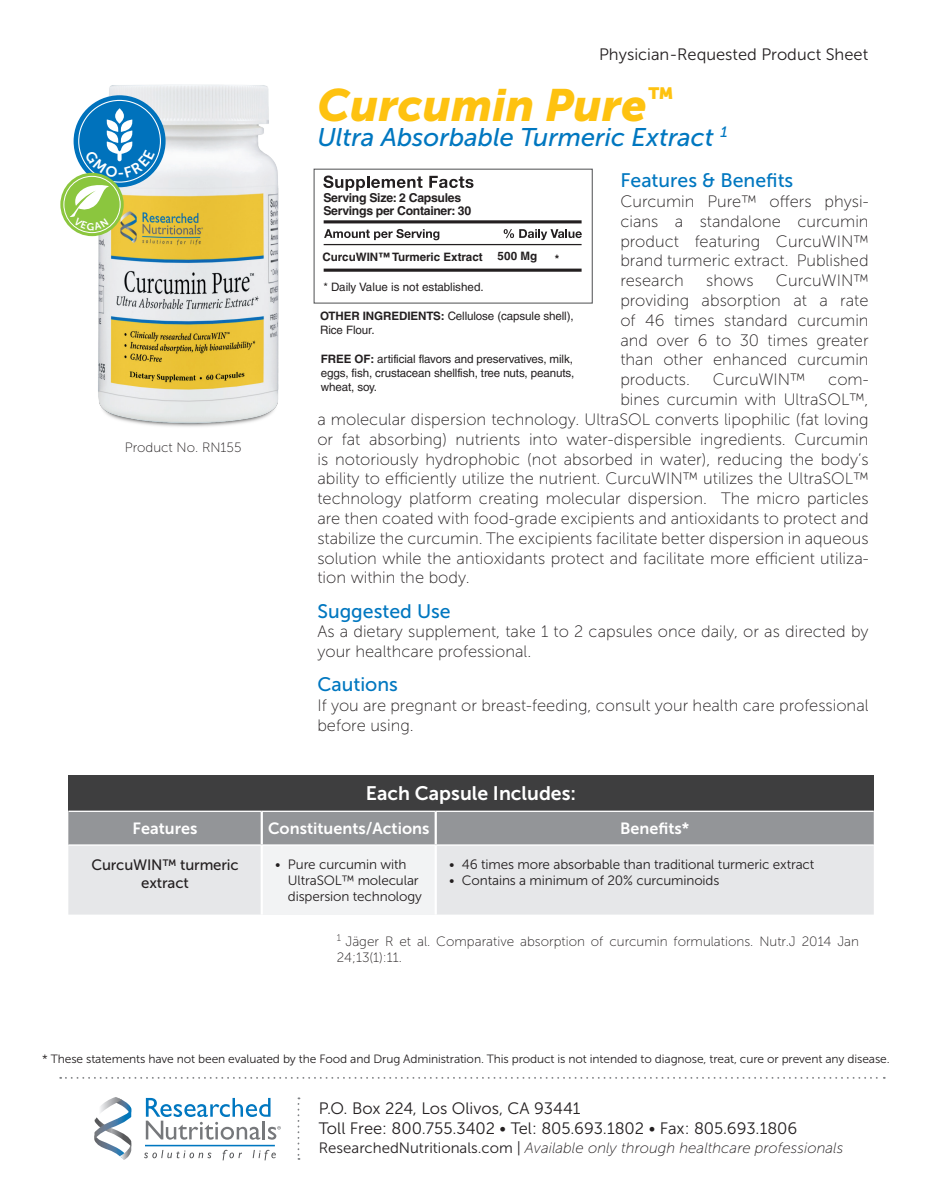
<style>
.page{position:relative;width:932px;height:1202px;background:#fff}
.page>*{position:absolute;margin:0;border:0;box-sizing:border-box;transform-origin:0 0}
.t1{font:italic 45px "Museo Sans 900";color:#fec210}
.t2{font:italic 25.5px "Museo Sans 500";color:#0077c0}
.t3{font:19.5px "Museo Sans 500";color:#0077c0}
.t4{font:19.5px "Museo Sans 700";color:#fff}
.t5{font:16.5px/19.8px "Museo Sans 100";color:#231f20;text-align:justify}
.t6{font:16.5px/19.8px "Museo Sans 300";color:#231f20}
.t7{font:16.2px "Museo Sans 700";color:#fff}
.t8{font:italic 15px "Museo Sans 100";color:#231f20}
.t9{font:15px/18px "Museo Sans 500";letter-spacing:-.01em;color:#231f20;text-align:center}
.t10{font:13.5px/16.2px "Museo Sans 300";letter-spacing:-.01em;color:#231f20}
.t11{font:13.5px/16.2px "Museo Sans 100";color:#231f20}
.t12{font:700 12.3px/12.9px "Helvetica LT Std";letter-spacing:-.025em;color:#231f20}
.t13{font:12px "Museo Sans 300";letter-spacing:-.01em;color:#231f20}
.t14{font:11.55px/14px "Helvetica LT Std";letter-spacing:-.01em;color:#231f20}
.t15{font:700 11.55px "Helvetica LT Std";color:#231f20}
.s1{font-weight:700}
.s2{font-family:"Museo Sans 300";font-style:normal}
</style>
<div class="page">
<img style="left:90px;top:84px;width:189px;height:343px">
<div style="left:68px;top:775px;width:805px;height:36px;background:#3e3e3f"></div>
<div style="left:68px;top:812px;width:805px;height:32px;background:#939598"></div>
<div style="left:68px;top:846px;width:805px;height:68px;background:#e6e7e9"></div>
<div style="left:262px;top:845px;width:174px;height:69px;background:#f2f3f4"></div>
<hr style="left:261px;top:812px;width:2px;height:32px;background:#fff">
<hr style="left:261px;top:845px;width:2px;height:69px;background:#fff">
<hr style="left:434px;top:812px;width:3px;height:32px;background:#fff">
<hr style="left:434px;top:845px;width:3px;height:69px;background:#fff">
<hr style="left:68px;top:810px;width:194px;height:2px;background:#fff">
<hr style="left:262px;top:810px;width:174px;height:2px;background:#fff">
<hr style="left:436px;top:810px;width:437px;height:2px;background:#fff">
<svg style="left:144px;top:1150px;width:67px;height:8px"></svg>
<svg style="left:223px;top:1149px;width:19px;height:11px"></svg>
<svg style="left:253px;top:1149px;width:23px;height:11px"></svg>
<svg style="left:94px;top:1097px;width:37px;height:63px"></svg>
<hr style="left:145px;top:1144px;width:130px;height:2px;background:#0077c0">
<svg style="left:146px;top:1097px;width:135px;height:42px"></svg>
<svg style="left:297px;top:1097px;width:2px;height:62px"></svg>
<svg style="left:60px;top:1077px;width:824px;height:1px"></svg>
<svg style="left:74px;top:95px;width:91px;height:92px;background:#197fc2"></svg>
<svg style="left:115px;top:108px;width:9px;height:16px"></svg>
<svg style="left:60px;top:173px;width:64px;height:63px"></svg>
<div style="left:63px;top:176px;width:57px;height:57px;border:1px solid #fff;border-radius:50%"></div>
<svg style="left:323px;top:175px;width:99px;height:16px"></svg>
<svg style="left:429px;top:176px;width:44px;height:12px"></svg>
<hr style="left:323px;top:220px;width:258px;height:3px;background:#231f20">
<hr style="left:323px;top:244px;width:258px;height:1px;background:#231f20">
<svg style="left:324px;top:229px;width:115px;height:11px"></svg>
<svg style="left:503px;top:229px;width:78px;height:11px"></svg>
<div style="left:313px;top:169px;width:279px;height:135px;border:1px solid #57585a"></div>
<svg style="left:323px;top:268px;width:258px;height:4px"></svg>
<svg style="left:85px;top:119px;width:70px;height:59px;background:#2c8ac4"></svg>
<svg style="left:70px;top:184px;width:39px;height:46px"></svg>
<svg style="left:324px;top:302px;width:49px;height:2px"></svg>
<p class="t6" style="left:599px;top:44px;width:270px">Physician-Requested Product Sheet</p>
<h1 class="t1" style="left:317px;top:79px;width:357px">Curcumin Pure<sup>™</sup></h1>
<p class="t11" style="left:125px;top:439px;width:118px">Product No. RN155</p>
<h2 class="t2" style="left:317px;top:123px;width:412px">Ultra Absorbable Turmeric Extract <sup>1</sup></h2>
<p class="t3" style="left:620px;top:170px;width:174px">Features &amp; Benefits</p>
<p class="t5" style="left:620px;top:192px;width:250px">Curcumin Pure™ offers physi&shy;cians a standalone curcumin product featuring CurcuWIN™ brand turmeric extract. Published research</p>
<p class="t12" style="left:323px;top:191px;width:149px">Serving Size: 2 Capsules<br>Servings per Container: 30</p>
<p class="t15" style="left:322px;top:250px;width:162px">CurcuWIN™ Turmeric Extract</p>
<p class="t15" style="left:497px;top:249px;width:41px">500 Mg</p>
<p class="t15" style="left:555px;top:252px;width:6px">*</p>
<p class="t5" style="left:620px;top:271px;width:250px;text-indent:156px">CurcuWIN™ providing absorption at a rate of 46 times standard curcumin and over 6 to 30 times greater than other enhanced curcumin products.</p>
<p class="t5" style="left:706px;top:271px;width:49px">shows</p>
<p class="t14" style="left:323px;top:280px;width:162px">* Daily Value is not established.</p>
<p class="t14" style="left:320px;top:309px;width:255px"><span class="s1">OTHER INGREDIENTS:</span> Cellulose (capsule shell),<br>Rice Flour.</p>
<p class="t14" style="left:321px;top:352px;width:255px;text-align:justify"><span class="s1">FREE OF:</span> artificial flavors and preservatives, milk, eggs, fish, crustacean shellfish, tree nuts, peanuts, wheat, soy.</p>
<p class="t5" style="left:713px;top:370px;width:94px">CurcuWIN™</p>
<p class="t5" style="left:828px;top:370px;width:42px">com-</p>
<p class="t5" style="left:620px;top:390px;width:250px">bines curcumin with UltraSOL™,</p>
<p class="t5" style="left:317px;top:409px;width:552px">a molecular dispersion technology. UltraSOL converts lipophilic (fat loving</p>
<p class="t5" style="left:317px;top:429px;width:552px">or fat absorbing) nutrients into water-dispersible ingredients. Curcumin</p>
<p class="t5" style="left:317px;top:449px;width:552px">is notoriously hydrophobic (not absorbed in water), reducing the body’s</p>
<p class="t5" style="left:317px;top:469px;width:552px">ability to efficiently utilize the nutrient. CurcuWIN™ utilizes the UltraSOL™</p>
<p class="t5" style="left:317px;top:489px;width:552px">technology platform creating molecular dispersion. The micro particles</p>
<p class="t5" style="left:317px;top:508px;width:552px">are then coated with food-grade excipients and antioxidants to protect and</p>
<p class="t5" style="left:317px;top:528px;width:552px">stabilize the curcumin. The excipients facilitate better dispersion in aqueous</p>
<p class="t5" style="left:317px;top:548px;width:552px">solution while the antioxidants protect and facilitate more efficient utiliza-</p>
<p class="t5" style="left:317px;top:568px;width:154px">tion within the body.</p>
<p class="t3" style="left:317px;top:600px;width:135px">Suggested Use</p>
<p class="t5" style="left:317px;top:622px;width:552px">As a dietary supplement, take 1 to 2 capsules once daily, or as directed by your healthcare professional.</p>
<p class="t3" style="left:317px;top:674px;width:82px">Cautions</p>
<p class="t5" style="left:317px;top:696px;width:552px">If you are pregnant or breast-feeding, consult your health care professional before using.</p>
<p class="t4" style="left:366px;top:783px;width:212px">Each Capsule Includes:</p>
<p class="t7" style="left:133px;top:819px;width:66px">Features</p>
<p class="t7" style="left:268px;top:819px;width:163px">Constituents/Actions</p>
<p class="t7" style="left:620px;top:819px;width:71px">Benefits*</p>
<p class="t9" style="left:91px;top:855px;width:149px">CurcuWIN™ turmeric extract</p>
<p class="t10" style="left:288px;top:856px;width:135px;text-indent:-13px">• Pure curcumin with<br>UltraSOL™ molecular dispersion technology</p>
<p class="t10" style="left:449px;top:856px;width:366px">• 46 times more absorbable than traditional turmeric extract</p>
<p class="t10" style="left:449px;top:872px;width:272px">• Contains a minimum of 20% curcuminoids</p>
<p class="t11" style="left:337px;top:933px;width:523px"><sup>1</sup> Jäger R et al. Comparative absorption of curcumin formulations. Nutr.J 2014 Jan<br>24;13(1):11.</p>
<p class="t13" style="left:42px;top:1052px;width:848px">* These statements have not been evaluated by the Food and Drug Administration. This product is not intended to diagnose, treat, cure or prevent any disease.</p>
<p class="t6" style="left:319px;top:1098px;width:480px">P.O. Box 224, Los Olivos, CA 93441<br>Toll Free: 800.755.3402 • Tel: 805.693.1802 • Fax: 805.693.1806</p>
<p class="t8" style="left:319px;top:1139px;width:526px"><span class="s2">ResearchedNutritionals.com |</span> Available only through healthcare professionals</p>
</div>
